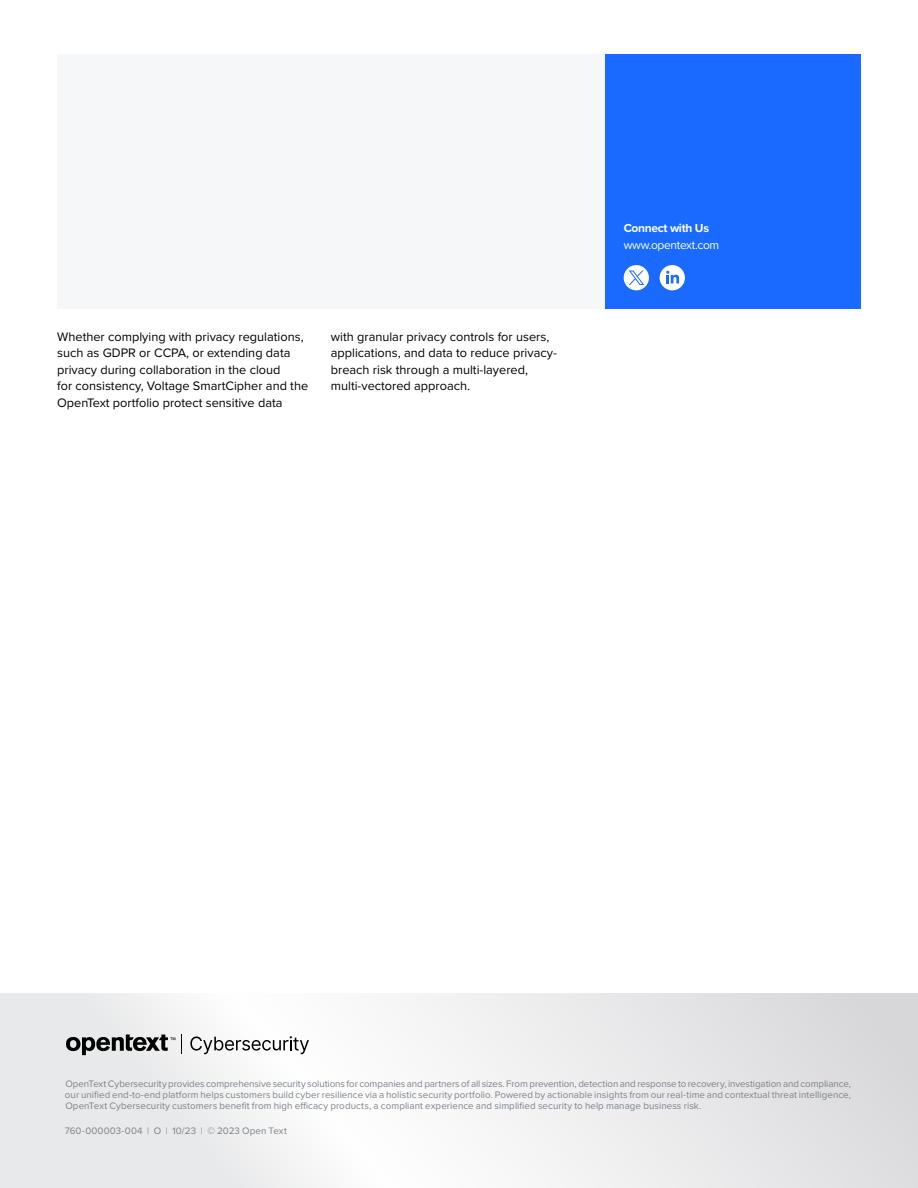
<style>
.page{position:relative;width:918px;height:1188px;background:#fff}
.page>*{position:absolute;margin:0;border:0;box-sizing:border-box;transform-origin:0 0}
.t1{font:12.75px/16.5px "Proxima Nova";color:#000}
.t2{font:12px/17.2px "Proxima Nova";letter-spacing:-.025em;color:#fff}
.t3{font:9.75px/11.2px "Proxima Nova";letter-spacing:.01em;color:#7b8289;text-align:justify}
.s1{font-weight:700}
</style>
<div class="page">
<div style="left:57px;top:54px;width:804px;height:254px;background:#f5f7f8"></div>
<svg style="left:0;top:994px;width:918px;height:194px"></svg>
<div style="left:605px;top:54px;width:256px;height:254px;background:#1a6aff"></div>
<div style="left:660px;top:265px;width:25px;height:25px;background:#fff;border-radius:13px"></div>
<svg style="left:666px;top:271px;width:13px;height:12px"></svg>
<div style="left:624px;top:265px;width:25px;height:25px;background:#fff;border-radius:50%"></div>
<svg style="left:629px;top:270px;width:15px;height:15px"></svg>
<svg style="left:66px;top:1035px;width:109px;height:20px"></svg>
<svg style="left:190px;top:1036px;width:119px;height:18px"></svg>
<svg style="left:181px;top:1035px;width:1px;height:19px"></svg>
<p class="t1" style="left:57px;top:328px;width:253px">Whether complying with privacy regulations, such as GDPR or CCPA, or extending data privacy during collaboration in the cloud<br>for consistency, Voltage SmartCipher and the OpenText portfolio protect sensitive data</p>
<p class="t1" style="left:331px;top:328px;width:227px">with granular privacy controls for users, applications, and data to reduce privacy&shy;breach risk through a multi-layered, multi-vectored approach.</p>
<p class="t2" style="left:624px;top:219px;width:97px"><span class="s1">Connect with Us </span>www.opentext.com</p>
<p class="t3" style="left:65px;top:1077px;width:788px">OpenText Cybersecurity provides comprehensive security solutions for companies and partners of all sizes. From prevention, detection and response to recovery, investigation and compliance, our unified end-to-end platform helps customers build cyber resilience via a holistic security portfolio. Powered by actionable insights from our real-time and contextual threat intelligence, OpenText Cybersecurity customers benefit from high efficacy products, a compliant experience and simplified security to help manage business risk.</p>
<p class="t3" style="left:65px;top:1125px;width:224px">760-000003-004 | O | 10/23 | © 2023 Open Text</p>
</div>
